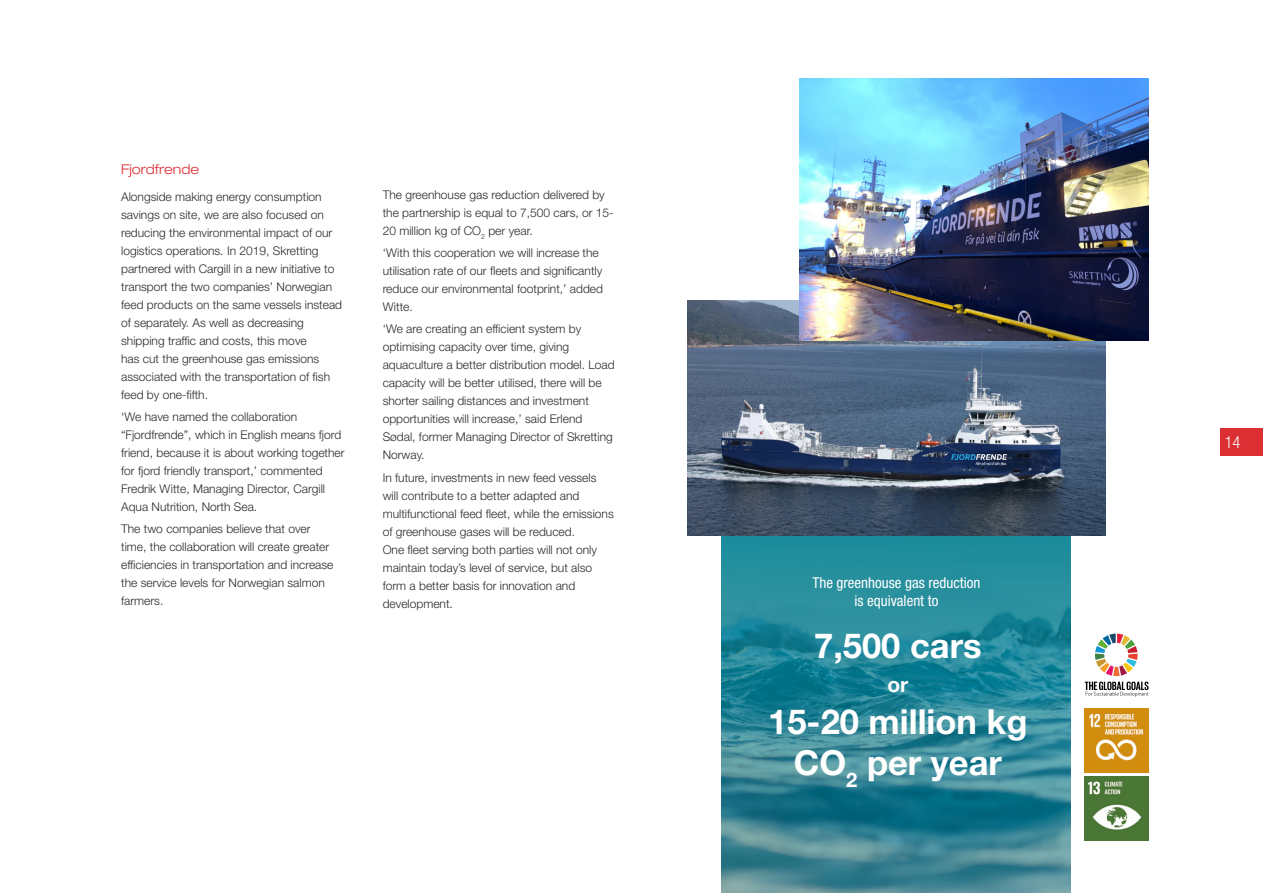
<style>
.page{position:relative;width:1263px;height:893px;background:#fff}
.page>*{position:absolute;margin:0;border:0;box-sizing:border-box;transform-origin:0 0}
.t1{font:700 34.5px/41.4px "Helvetica Neue LT Std";color:#fff;text-align:center}
.t2{font:700 21px "Helvetica Neue LT Std";color:#fff}
.t3{font:300 condensed 16.5px "Helvetica Neue LT Std";color:#fff}
.t4{font:condensed 15px/18px "Helvetica Neue LT Pro";color:#fff;text-align:center}
.t5{font:300 expanded 13.5px "Helvetica Neue LT Std";color:#dc2f34}
.t6{font:300 12px/18px "Helvetica Neue LT Std";color:#2c2a27}
</style>
<div class="page">
<svg style="left:722px;top:535px;width:349px;height:358px;background:#2c8697"></svg>
<img style="left:688px;top:301px;width:417px;height:234px">
<img style="left:799px;top:78px;width:349px;height:262px">
<img style="left:1085px;top:709px;width:63px;height:63px">
<img style="left:1085px;top:777px;width:63px;height:63px">
<svg style="left:1095px;top:634px;width:42px;height:42px"></svg>
<svg style="left:1085px;top:682px;width:63px;height:15px"></svg>
<div style="left:1220px;top:428px;width:43px;height:28px;background:#dc2f34"></div>
<p class="t5" style="left:121px;top:162px;width:80px">Fjordfrende</p>
<p class="t6" style="left:121px;top:187px;width:222px">Alongside making energy consumption savings on site, we are also focused on reducing the environmental impact of our logistics operations. In 2019, Skretting partnered with Cargill in a new initiative to transport the two companies’ Norwegian feed products on the same vessels instead of separately. As well as decreasing shipping traffic and costs, this move<br>has cut the greenhouse gas emissions associated with the transportation of fish feed by one-fifth.</p>
<p class="t6" style="left:121px;top:408px;width:225px">‘We have named the collaboration “Fjordfrende”, which in English means fjord friend, because it is about working together for fjord friendly transport,’ commented Fredrik Witte, Managing Director, Cargill Aqua Nutrition, North Sea.</p>
<p class="t6" style="left:121px;top:520px;width:214px">The two companies believe that over time, the collaboration will create greater efficiencies in transportation and increase the service levels for Norwegian salmon farmers.</p>
<p class="t6" style="left:383px;top:185px;width:232px">The greenhouse gas reduction delivered by the partnership is equal to 7,500 cars, or 15-<br>20 million kg of CO<sub>2</sub> per year.</p>
<p class="t6" style="left:383px;top:244px;width:222px">‘With this cooperation we will increase the utilisation rate of our fleets and significantly reduce our environmental footprint,’ added Witte.</p>
<p class="t6" style="left:383px;top:320px;width:233px">‘We are creating an efficient system by optimising capacity over time, giving aquaculture a better distribution model. Load capacity will be better utilised, there will be shorter sailing distances and investment opportunities will increase,’ said Erlend Sødal, former Managing Director of Skretting Norway.</p>
<p class="t6" style="left:383px;top:468px;width:233px">In future, investments in new feed vessels will contribute to a better adapted and multifunctional feed fleet, while the emissions of greenhouse gases will be reduced.<br>One fleet serving both parties will not only maintain today’s level of service, but also form a better basis for innovation and development.</p>
<p class="t4" style="left:812px;top:573px;width:169px">The greenhouse gas reduction is equivalent to</p>
<h1 class="t1" style="left:814px;top:624px;width:169px">7,500 cars</h1>
<h2 class="t2" style="left:887px;top:672px;width:22px">or</h2>
<h1 class="t1" style="left:768px;top:700px;width:261px">15-20 million kg<br>CO<sub>2</sub> per year</h1>
<h3 class="t3" style="left:1225px;top:433px;width:17px">14</h3>
</div>
